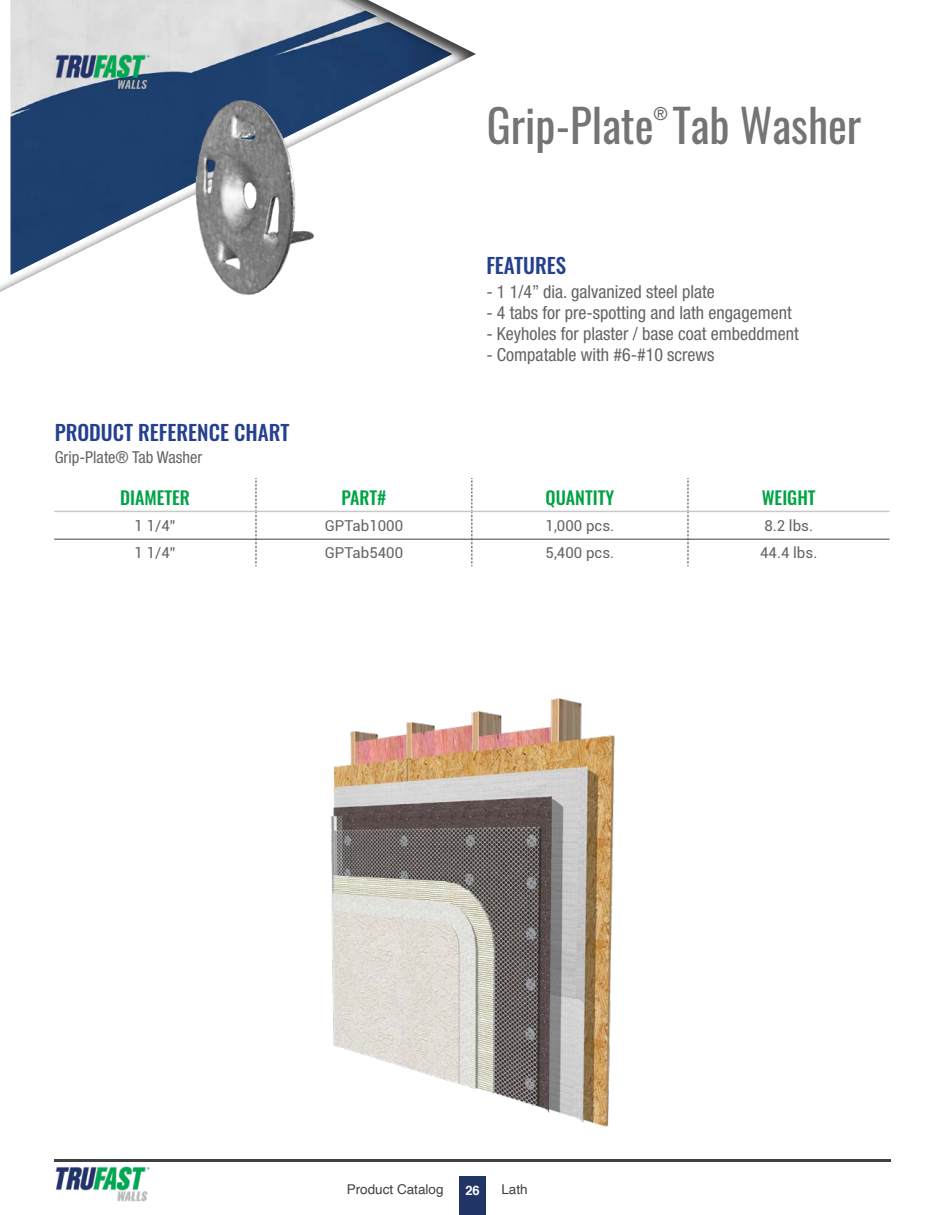
<style>
.page{position:relative;width:945px;height:1215px;background:#fff}
.page>*{position:absolute;margin:0;border:0;box-sizing:border-box;transform-origin:0 0}
.t1{font:45px "Oswald";color:#747474}
.t2{font:500 21px "Oswald";color:#25408f}
.t3{font:condensed 18px "Helvetica Neue LT Std";color:#646464}
.t4{font:500 18px "Oswald";color:#00a346}
.t5{font:condensed 16.5px "Helvetica Neue LT Std";color:#646464}
.t6{font:15px "Roboto";color:#646464}
.t7{font:13.5px "Helvetica";color:#414042}
.t8{font:700 12.9px "Helvetica";color:#fff}
</style>
<div class="page">
<img style="left:330px;top:698px;width:285px;height:429px">
<svg style="left:54px;top:478px;width:836px;height:88px"></svg>
<hr style="left:54px;top:539px;width:202px;height:1px;background:#414042">
<hr style="left:256px;top:539px;width:216px;height:1px;background:#414042">
<hr style="left:472px;top:539px;width:216px;height:1px;background:#414042">
<hr style="left:688px;top:539px;width:201px;height:1px;background:#414042">
<hr style="left:54px;top:511px;width:202px;height:1px;background:#c9c9c8">
<hr style="left:256px;top:511px;width:216px;height:1px;background:#c9c9c8">
<hr style="left:472px;top:511px;width:216px;height:1px;background:#c9c9c8">
<hr style="left:688px;top:511px;width:201px;height:1px;background:#c9c9c8">
<div style="left:0;top:0;width:479px;height:294px;background:#000;opacity:.75"></div>
<img style="left:54px;top:54px;width:96px;height:36px">
<img style="left:133px;top:71px;width:247px;height:224px">
<div style="left:459px;top:1177px;width:27px;height:38px;background:#203566"></div>
<hr style="left:54px;top:1159px;width:837px;height:2px;background:#414042">
<img style="left:55px;top:1166px;width:95px;height:36px">
<p class="t3" style="left:654px;top:103px;width:16px">®</p>
<p class="t1" style="left:487px;top:85px;width:376px">Grip-Plate Tab Washer</p>
<p class="t2" style="left:486px;top:247px;width:81px">FEATURES</p>
<p class="t3" style="left:486px;top:282px;width:230px">- 1 1/4” dia. galvanized steel plate</p>
<p class="t3" style="left:486px;top:303px;width:307px">- 4 tabs for pre-spotting and lath engagement</p>
<p class="t3" style="left:486px;top:324px;width:314px">- Keyholes for plaster / base coat embeddment</p>
<p class="t3" style="left:486px;top:345px;width:230px">- Compatable with #6-#10 screws</p>
<p class="t2" style="left:55px;top:414px;width:236px">PRODUCT REFERENCE CHART</p>
<p class="t5" style="left:55px;top:448px;width:149px">Grip-Plate® Tab Washer</p>
<p class="t4" style="left:120px;top:482px;width:71px">DIAMETER</p>
<p class="t4" style="left:341px;top:482px;width:46px">PART#</p>
<p class="t4" style="left:546px;top:482px;width:70px">QUANTITY</p>
<p class="t4" style="left:762px;top:482px;width:55px">WEIGHT</p>
<p class="t6" style="left:135px;top:515px;width:42px">1 1/4”</p>
<p class="t6" style="left:325px;top:515px;width:80px">GPTab1000</p>
<p class="t6" style="left:546px;top:515px;width:70px">1,000 pcs.</p>
<p class="t6" style="left:764px;top:515px;width:50px">8.2 lbs.</p>
<p class="t6" style="left:135px;top:542px;width:42px">1 1/4”</p>
<p class="t6" style="left:325px;top:542px;width:80px">GPTab5400</p>
<p class="t6" style="left:546px;top:542px;width:70px">5,400 pcs.</p>
<p class="t6" style="left:760px;top:542px;width:59px">44.4 lbs.</p>
<p class="t7" style="left:347px;top:1179px;width:98px">Product Catalog</p>
<p class="t8" style="left:465px;top:1180px;width:16px">26</p>
<p class="t7" style="left:501px;top:1179px;width:28px">Lath</p>
</div>
